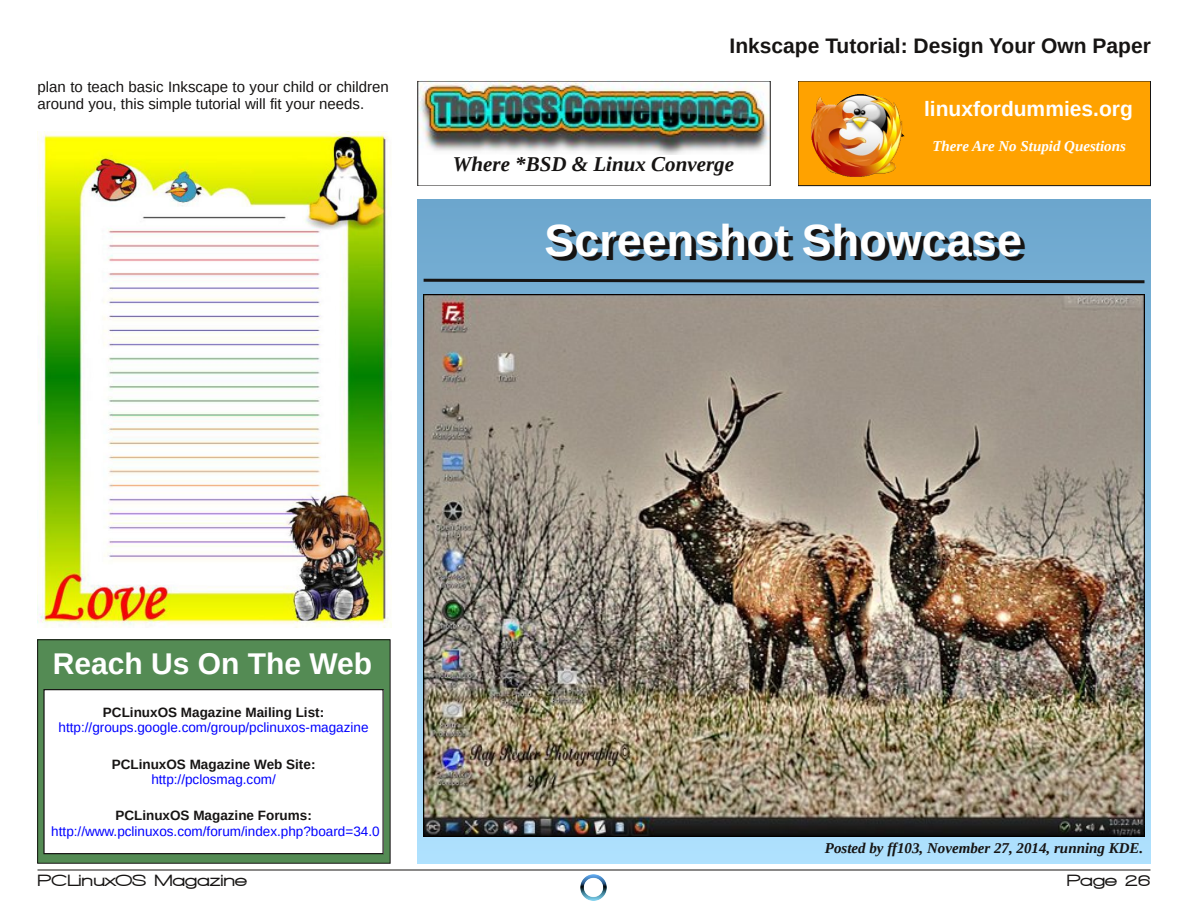
<style>
.page{position:relative;width:1188px;height:918px;background:#fff}
.page>*{position:absolute;margin:0;border:0;box-sizing:border-box;transform-origin:0 0}
.t1{font:700 45px "Liberation Sans";color:#161413}
.t2{font:700 30px "Liberation Sans";color:#fff}
.t3{font:700 21px "Liberation Sans";color:#161413}
.t4{font:italic 700 21px "Liberation Serif";color:#161413}
.t5{font:700 21px "Liberation Sans";color:#fff}
.t6{font:900 16.5px "Walkway Expand";color:#161413}
.t7{font:15px/17.2px "Liberation Sans";color:#161413}
.t8{font:italic 700 15px "Liberation Serif";color:#161413}
.t9{font:italic 700 15px "Liberation Serif";color:#fff}
.t10{font:13.5px "Liberation Sans";color:#00f}
.t11{font:700 13.5px "Liberation Sans";color:#161413}
</style>
<div class="page">
<hr style="left:38px;top:870px;width:1112px;height:1px;background:#161413">
<img style="left:580px;top:874px;width:27px;height:27px">
<img style="left:38px;top:132px;width:354px;height:496px">
<div style="left:418px;top:200px;width:732px;height:664px;background:linear-gradient(to bottom,#6ba4cb,#b0e2ff)"></div>
<svg style="left:421px;top:277px;width:727px;height:8px;background:#50738b"></svg>
<div style="left:38px;top:640px;width:352px;height:223px;background:#548b54"></div>
<div style="left:44px;top:690px;width:339px;height:164px;background:#fff"></div>
<div style="left:43px;top:689px;width:341px;height:165px;border:1px solid #161413"></div>
<div style="left:798px;top:81px;width:352px;height:105px;background:#ffa200"></div>
<div style="left:798px;top:81px;width:352px;height:105px;border:1px solid #161413"></div>
<img style="left:810px;top:94px;width:95px;height:83px">
<img style="left:420px;top:83px;width:348px;height:72px">
<img style="left:424px;top:295px;width:721px;height:542px">
<p class="t7" style="left:38px;top:78px;width:353px">plan to teach basic Inkscape to your child or children around you, this simple tutorial will fit your needs.</p>
<h3 class="t3" style="left:730px;top:34px;width:423px">Inkscape Tutorial: Design Your Own Paper</h3>
<h3 class="t4" style="left:453px;top:152px;width:283px">Where *BSD &amp; Linux Converge</h3>
<h3 class="t5" style="left:924px;top:97px;width:210px">linuxfordummies.org</h3>
<p class="t9" style="left:932px;top:138px;width:195px">There Are No Stupid Questions</p>
<h1 class="t1" style="left:549px;top:220px;width:479px">Screenshot Showcase</h1>
<h2 class="t2" style="left:53px;top:647px;width:321px">Reach Us On The Web</h2>
<p class="t11" style="left:103px;top:705px;width:223px">PCLinuxOS Magazine Mailing List:</p>
<p class="t10" style="left:59px;top:720px;width:311px">http://groups.google.com/group/pclinuxos-magazine</p>
<p class="t11" style="left:112px;top:756px;width:205px">PCLinuxOS Magazine Web Site:</p>
<p class="t10" style="left:151px;top:772px;width:126px">http://pclosmag.com/</p>
<p class="t11" style="left:115px;top:808px;width:198px">PCLinuxOS Magazine Forums:</p>
<p class="t10" style="left:51px;top:824px;width:330px">http://www.pclinuxos.com/forum/index.php?board=34.0</p>
<p class="t8" style="left:825px;top:840px;width:320px">Posted by ff103, November 27, 2014, running KDE.</p>
<p class="t6" style="left:38px;top:871px;width:211px">PCLinuxOS Magazine</p>
<p class="t6" style="left:1067px;top:871px;width:86px">Page 26</p>
</div>
